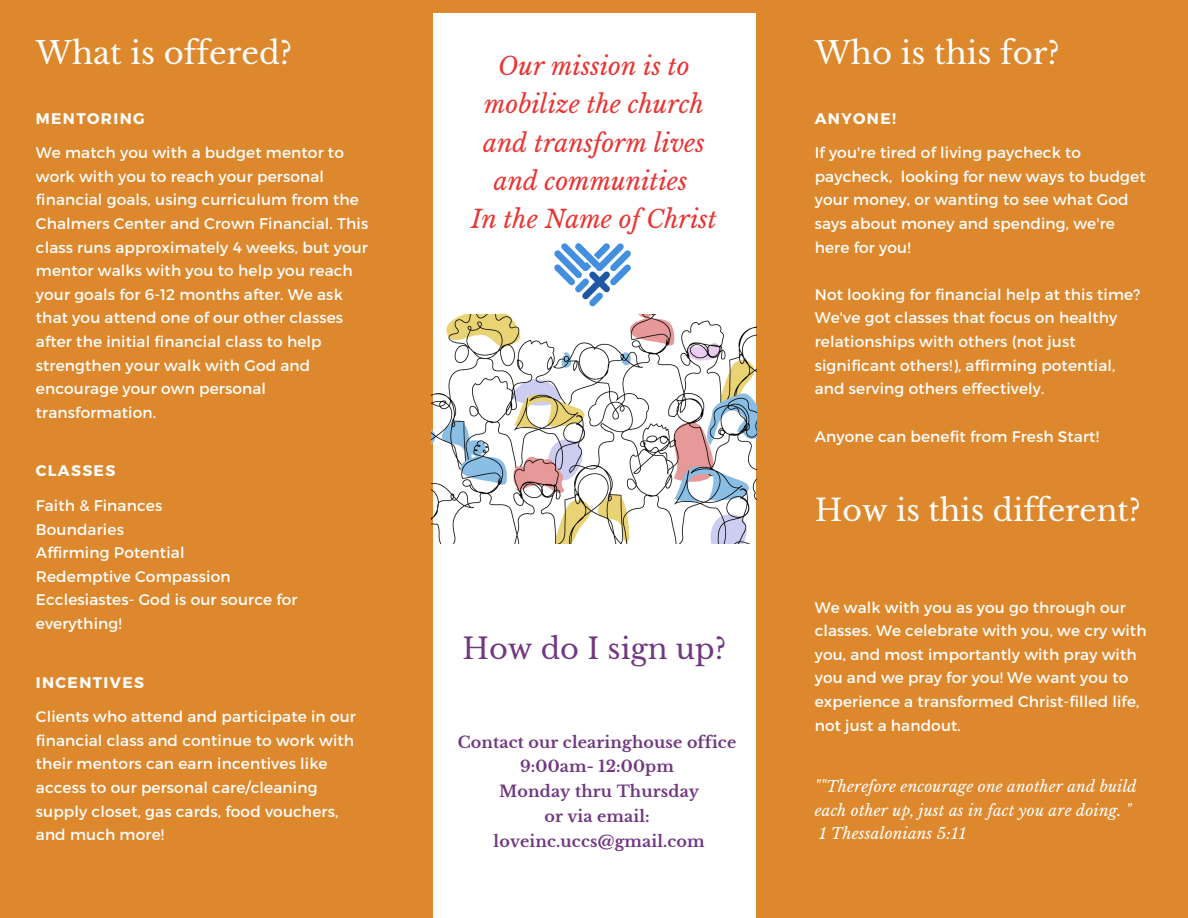
<style>
.page{position:relative;width:1188px;height:918px;background:#de882d}
.page>*{position:absolute;margin:0;border:0;box-sizing:border-box;transform-origin:0 0}
.t1{font:30.75px "Libre Baskerville";color:#fff}
.t2{font:30px "Libre Baskerville";color:#fff}
.t3{font:28.8px "Libre Baskerville";color:#713882}
.t4{font:italic 24.6px/38.2px "Libre Baskerville";color:#e83636;text-align:center}
.t5{font:700 15.9px/24.8px "Libre Baskerville";letter-spacing:.01em;color:#713882;text-align:center}
.t6{font:15.3px/23.7px "Montserrat";letter-spacing:.01em;color:#fff}
.t7{font:italic 15.3px/23.7px "Libre Baskerville";letter-spacing:.01em;color:#fff}
.t8{font:700 15.3px "Montserrat";letter-spacing:.09em;color:#fff}
</style>
<div class="page">
<div style="left:434px;top:13px;width:322px;height:905px;background:#fff"></div>
<img style="left:431px;top:315px;width:325px;height:228px">
<svg style="left:554px;top:243px;width:77px;height:63px"></svg>
<h1 class="t1" style="left:36px;top:34px;width:258px">What is offered?</h1>
<p class="t8" style="left:36px;top:108px;width:110px">MENTORING</p>
<p class="t6" style="left:36px;top:140px;width:334px">We match you with a budget mentor to work with you to reach your personal financial goals, using curriculum from the Chalmers Center and Crown Financial. This class runs approximately 4 weeks, but your mentor walks with you to help you reach your goals for 6-12 months after. We ask that you attend one of our other classes after the initial financial class to help strengthen your walk with God and encourage your own personal transformation.</p>
<p class="t8" style="left:36px;top:461px;width:81px">CLASSES</p>
<p class="t6" style="left:36px;top:493px;width:263px">Faith &amp; Finances<br>Boundaries<br>Affirming Potential<br>Redemptive Compassion<br>Ecclesiastes- God is our source for everything!</p>
<p class="t8" style="left:36px;top:672px;width:110px">INCENTIVES</p>
<p class="t6" style="left:36px;top:704px;width:322px">Clients who attend and participate in our financial class and continue to work with their mentors can earn incentives like access to our personal care/cleaning supply closet, gas cards, food vouchers, and much more!</p>
<h3 class="t4" style="left:471px;top:47px;width:247px">Our mission is to mobilize the church and transform lives and communities<br>In the Name of Christ</h3>
<h3 class="t3" style="left:462px;top:631px;width:265px">How do I sign up?</h3>
<p class="t5" style="left:458px;top:730px;width:280px">Contact our clearinghouse office<br>9:00am- 12:00pm<br>Monday thru Thursday<br>or via email: loveinc.uccs@gmail.com</p>
<h1 class="t1" style="left:815px;top:34px;width:247px">Who is this for?</h1>
<p class="t8" style="left:815px;top:108px;width:83px">ANYONE!</p>
<p class="t6" style="left:815px;top:140px;width:332px">If you're tired of living paycheck to paycheck, looking for new ways to budget your money, or wanting to see what God says about money and spending, we're here for you!</p>
<p class="t6" style="left:815px;top:282px;width:327px">Not looking for financial help at this time?<br>We've got classes that focus on healthy relationships with others (not just significant others!), affirming potential, and serving others effectively.</p>
<p class="t6" style="left:815px;top:423px;width:286px">Anyone can benefit from Fresh Start!</p>
<h2 class="t2" style="left:815px;top:492px;width:327px">How is this different?</h2>
<p class="t6" style="left:815px;top:595px;width:333px">We walk with you as you go through our classes. We celebrate with you, we cry with you, and most importantly with pray with you and we pray for you! We want you to experience a transformed Christ-filled life, not just a handout.</p>
<p class="t7" style="left:815px;top:775px;width:324px">""Therefore encourage one another and build each other up, just as in fact you are doing. "<br>1 Thessalonians 5:11</p>
</div>
